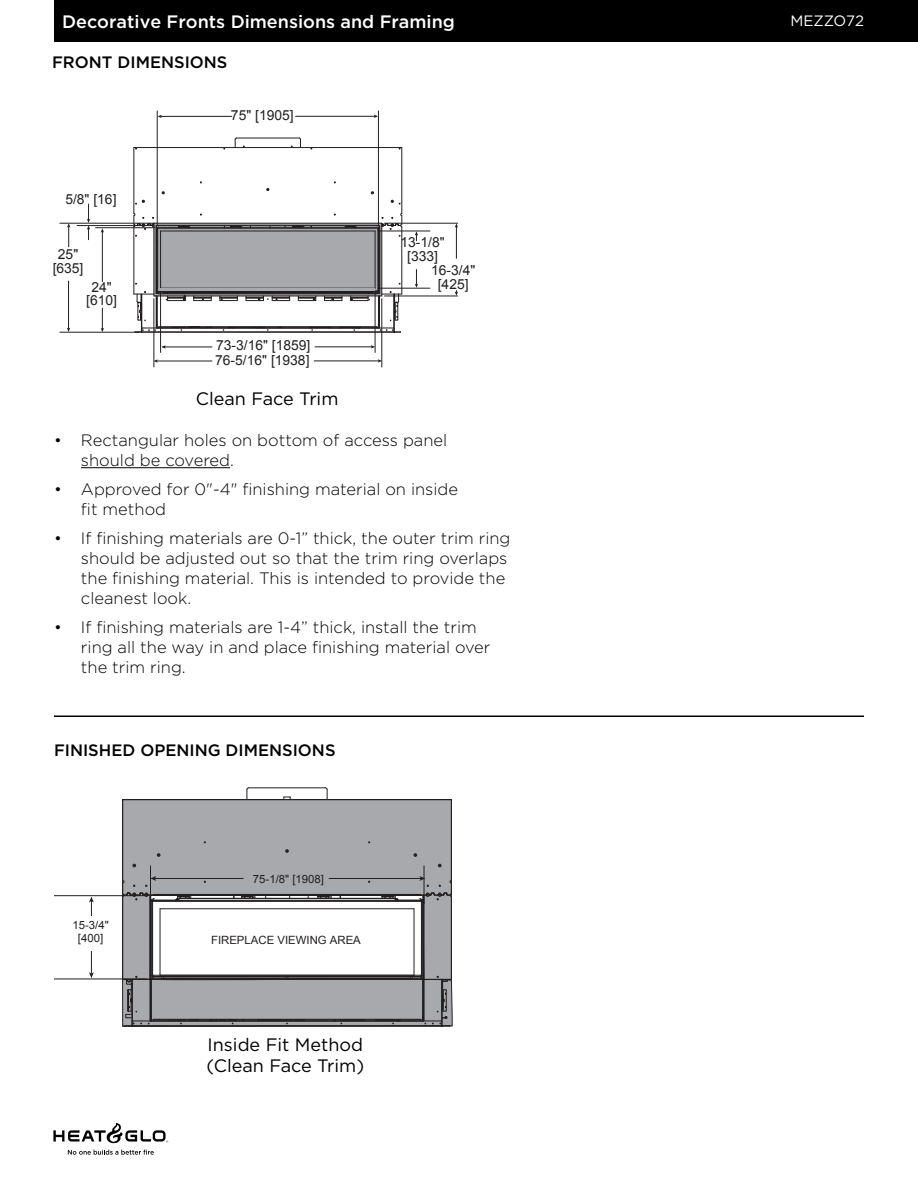
<style>
.page{position:relative;width:918px;height:1188px;background:#fff}
.page>*{position:absolute;margin:0;border:0;box-sizing:border-box;transform-origin:0 0}
.t1{font:18px/21.6px "Gotham";color:#000}
.t2{font:500 18px "Gotham";color:#fff}
.t3{font:300 16.5px/19.8px "Gotham";color:#000}
.t4{font:500 16.5px "Gotham";color:#000}
.t5{font:15px "Gotham";letter-spacing:-.005em;color:#fff}
.t6{font:13.8px/13.8px "Arial";color:#221f20;text-align:center}
.t7{font:11.4px/12.5px "Arial";color:#221f20;text-align:center}
</style>
<div class="page">
<div style="left:54px;top:0;width:864px;height:42px;background:#000"></div>
<svg style="left:68px;top:1150px;width:86px;height:5px"></svg>
<svg style="left:53px;top:1123px;width:115px;height:20px"></svg>
<hr style="left:54px;top:716px;width:810px;height:1px;background:#000">
<hr style="left:81px;top:467px;width:149px;height:1px;background:#000">
<div style="left:160px;top:228px;width:215px;height:61px;background:#a7a9ac"></div>
<hr style="left:375px;top:228px;width:3px;height:63px;background:#a7a9ac">
<svg style="left:158px;top:241px;width:2px;height:40px"></svg>
<hr style="left:380px;top:223px;width:2px;height:73px;background:#a7a9ac">
<hr style="left:154px;top:224px;width:2px;height:72px;background:#a7a9ac">
<hr style="left:133px;top:148px;width:1px;height:65px;background:#221e1f">
<hr style="left:133px;top:227px;width:1px;height:67px;background:#221e1f">
<hr style="left:153px;top:223px;width:1px;height:73px;background:#221e1f">
<hr style="left:153px;top:299px;width:1px;height:68px;background:#221e1f">
<hr style="left:156px;top:226px;width:1px;height:67px;background:#221e1f">
<hr style="left:157px;top:111px;width:1px;height:114px;background:#221e1f">
<hr style="left:157px;top:228px;width:1px;height:63px;background:#221e1f">
<hr style="left:160px;top:291px;width:1px;height:61px;background:#221e1f">
<hr style="left:160px;top:231px;width:1px;height:57px;background:#221e1f">
<hr style="left:60px;top:332px;width:79px;height:1px;background:#221e1f">
<hr style="left:385px;top:295px;width:73px;height:1px;background:#221e1f">
<hr style="left:378px;top:288px;width:52px;height:1px;background:#221e1f">
<hr style="left:378px;top:230px;width:52px;height:1px;background:#221e1f">
<hr style="left:96px;top:227px;width:59px;height:1px;background:#221e1f">
<hr style="left:60px;top:223px;width:94px;height:1px;background:#221e1f">
<hr style="left:385px;top:223px;width:73px;height:1px;background:#221e1f">
<hr style="left:375px;top:231px;width:1px;height:57px;background:#221e1f">
<hr style="left:375px;top:291px;width:1px;height:61px;background:#221e1f">
<hr style="left:377px;top:228px;width:1px;height:63px;background:#221e1f">
<hr style="left:378px;top:228px;width:1px;height:63px;background:#221e1f">
<hr style="left:378px;top:111px;width:1px;height:114px;background:#221e1f">
<hr style="left:134px;top:147px;width:268px;height:1px;background:#221e1f">
<hr style="left:379px;top:226px;width:1px;height:67px;background:#221e1f">
<hr style="left:381px;top:299px;width:1px;height:68px;background:#221e1f">
<hr style="left:381px;top:223px;width:1px;height:73px;background:#221e1f">
<hr style="left:236px;top:138px;width:63px;height:1px;background:#221e1f">
<hr style="left:401px;top:227px;width:1px;height:67px;background:#221e1f">
<hr style="left:401px;top:148px;width:1px;height:65px;background:#221e1f">
<svg style="left:135px;top:200px;width:10px;height:5px"></svg>
<svg style="left:234px;top:137px;width:11px;height:10px"></svg>
<svg style="left:134px;top:281px;width:268px;height:53px"></svg>
<svg style="left:291px;top:137px;width:10px;height:10px"></svg>
<svg style="left:133px;top:212px;width:270px;height:29px"></svg>
<svg style="left:391px;top:200px;width:10px;height:5px"></svg>
<hr style="left:161px;top:116px;width:71px;height:1px;background:#221e1f">
<hr style="left:296px;top:116px;width:79px;height:1px;background:#221e1f">
<svg style="left:67px;top:223px;width:3px;height:24px"></svg>
<hr style="left:68px;top:281px;width:1px;height:48px;background:#221e1f">
<hr style="left:102px;top:231px;width:1px;height:51px;background:#221e1f">
<svg style="left:101px;top:228px;width:3px;height:5px"></svg>
<svg style="left:101px;top:308px;width:3px;height:24px"></svg>
<hr style="left:163px;top:346px;width:49px;height:1px;background:#221e1f">
<hr style="left:315px;top:346px;width:58px;height:1px;background:#221e1f">
<svg style="left:371px;top:345px;width:4px;height:4px"></svg>
<hr style="left:157px;top:361px;width:55px;height:1px;background:#221e1f">
<svg style="left:154px;top:359px;width:4px;height:4px"></svg>
<hr style="left:314px;top:360px;width:65px;height:1px;background:#221e1f">
<svg style="left:378px;top:359px;width:4px;height:4px"></svg>
<svg style="left:415px;top:231px;width:3px;height:10px"></svg>
<svg style="left:415px;top:270px;width:3px;height:18px"></svg>
<svg style="left:455px;top:290px;width:3px;height:6px"></svg>
<hr style="left:456px;top:226px;width:1px;height:32px;background:#221e1f">
<svg style="left:455px;top:223px;width:3px;height:5px"></svg>
<hr style="left:159px;top:288px;width:216px;height:3px;background:#a7a9ac">
<svg style="left:87px;top:204px;width:3px;height:36px"></svg>
<hr style="left:77px;top:225px;width:74px;height:1px;background:#221e1f">
<svg style="left:122px;top:799px;width:330px;height:176px"></svg>
<hr style="left:122px;top:800px;width:1px;height:80px;background:#221f20">
<hr style="left:122px;top:896px;width:1px;height:83px;background:#221f20">
<hr style="left:150px;top:895px;width:1px;height:81px;background:#221f20">
<hr style="left:151px;top:901px;width:1px;height:78px;background:#221f20">
<hr style="left:152px;top:901px;width:1px;height:78px;background:#221f20">
<hr style="left:160px;top:909px;width:1px;height:66px;background:#221f20">
<svg style="left:246px;top:787px;width:3px;height:12px"></svg>
<hr style="left:160px;top:908px;width:254px;height:1px;background:#221f20">
<hr style="left:123px;top:799px;width:328px;height:1px;background:#221f20">
<svg style="left:325px;top:787px;width:3px;height:12px"></svg>
<hr style="left:414px;top:909px;width:1px;height:66px;background:#221f20">
<hr style="left:421px;top:901px;width:1px;height:78px;background:#221f20">
<hr style="left:422px;top:901px;width:1px;height:78px;background:#221f20">
<hr style="left:423px;top:895px;width:1px;height:126px;background:#221f20">
<hr style="left:424px;top:895px;width:1px;height:84px;background:#221f20">
<hr style="left:248px;top:787px;width:78px;height:1px;background:#221f20">
<hr style="left:451px;top:896px;width:1px;height:83px;background:#221f20">
<hr style="left:451px;top:800px;width:1px;height:80px;background:#221f20">
<svg style="left:157px;top:853px;width:3px;height:4px"></svg>
<svg style="left:122px;top:975px;width:331px;height:52px;background:#8d8e90"></svg>
<svg style="left:285px;top:849px;width:4px;height:4px"></svg>
<svg style="left:414px;top:853px;width:3px;height:4px"></svg>
<hr style="left:54px;top:895px;width:93px;height:1px;background:#221f20">
<hr style="left:54px;top:979px;width:93px;height:1px;background:#221f20">
<svg style="left:89px;top:897px;width:5px;height:19px"></svg>
<svg style="left:89px;top:951px;width:5px;height:27px"></svg>
<hr style="left:150px;top:865px;width:1px;height:39px;background:#221f20">
<hr style="left:424px;top:866px;width:1px;height:38px;background:#221f20">
<svg style="left:122px;top:876px;width:330px;height:26px;background:#8e8e91"></svg>
<p class="t2" style="left:62px;top:11px;width:394px">Decorative Fronts Dimensions and Framing</p>
<p class="t5" style="left:790px;top:13px;width:75px">MEZZO72</p>
<p class="t4" style="left:52px;top:52px;width:177px">FRONT DIMENSIONS</p>
<p class="t6" style="left:65px;top:192px;width:53px">5/8" [16]</p>
<p class="t6" style="left:53px;top:248px;width:32px">25" [635]</p>
<p class="t6" style="left:86px;top:280px;width:32px">24" [610]</p>
<p class="t6" style="left:231px;top:108px;width:64px">75" [1905]</p>
<p class="t6" style="left:216px;top:339px;width:96px">73-3/16" [1859]</p>
<p class="t6" style="left:215px;top:353px;width:96px">76-5/16" [1938]</p>
<p class="t1" style="left:196px;top:387px;width:144px">Clean Face Trim</p>
<p class="t6" style="left:401px;top:236px;width:46px">13-1/8"</p>
<p class="t6" style="left:407px;top:250px;width:32px">[333]</p>
<p class="t6" style="left:431px;top:264px;width:46px">16-3/4"</p>
<p class="t6" style="left:438px;top:278px;width:32px">[425]</p>
<p class="t3" style="left:81px;top:430px;width:368px;text-indent:-27px">• Rectangular holes on bottom of access panel should be covered.</p>
<p class="t3" style="left:81px;top:479px;width:379px;text-indent:-27px">• Approved for 0"-4" finishing material on inside fit method</p>
<p class="t3" style="left:81px;top:528px;width:431px;text-indent:-27px">• If finishing materials are 0-1” thick, the outer trim ring should be adjusted out so that the trim ring overlaps the finishing material. This is intended to provide the cleanest look.</p>
<p class="t3" style="left:81px;top:617px;width:411px;text-indent:-27px">• If finishing materials are 1-4” thick, install the trim ring all the way in and place finishing material over the trim ring.</p>
<p class="t4" style="left:54px;top:741px;width:283px">FINISHED OPENING DIMENSIONS</p>
<p class="t7" style="left:72px;top:919px;width:38px">15-3/4" [400]</p>
<p class="t7" style="left:253px;top:873px;width:73px">75-1/8" [1908]</p>
<p class="t7" style="left:211px;top:934px;width:151px">FIREPLACE VIEWING AREA</p>
<p class="t1" style="left:207px;top:1033px;width:159px">Inside Fit Method (Clean Face Trim)</p>
</div>
